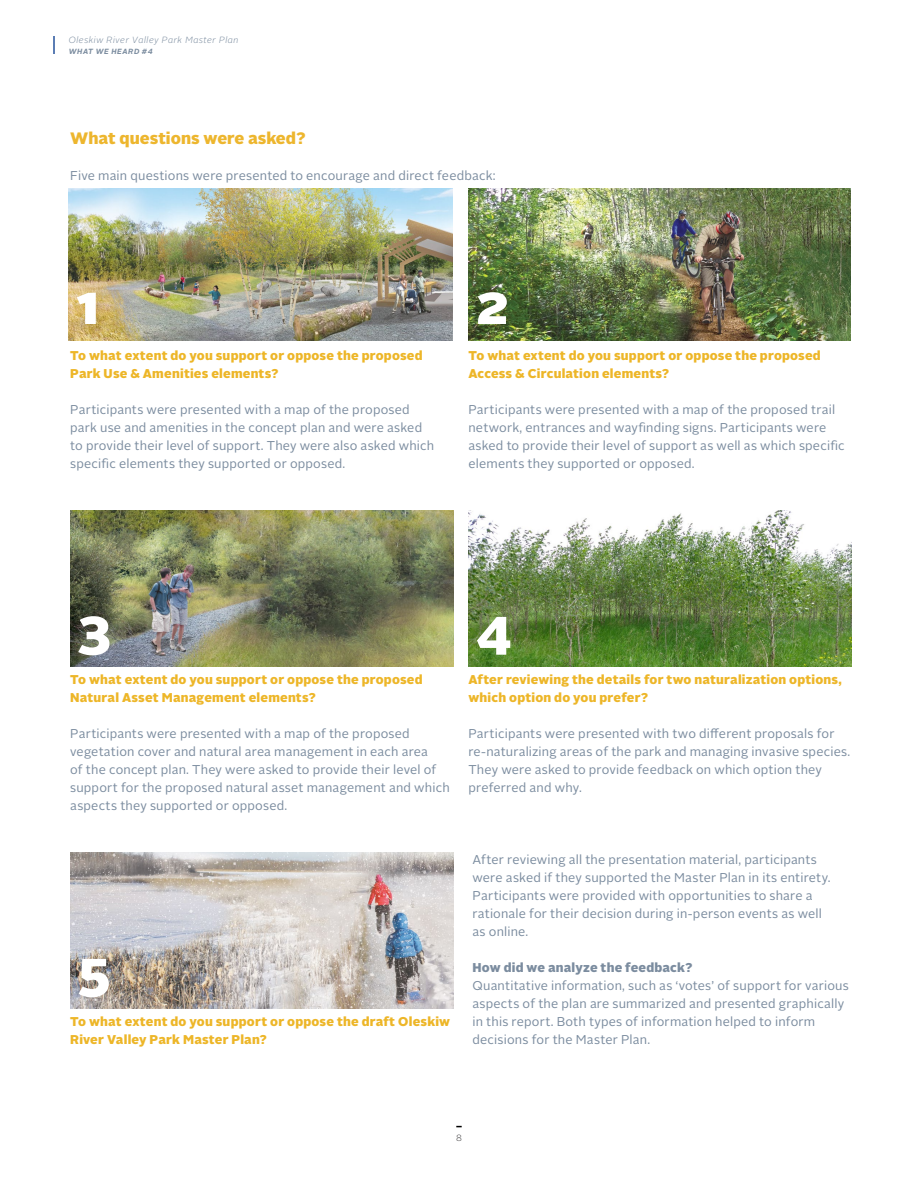
<style>
.page{position:relative;width:918px;height:1188px;background:#fff}
.page>*{position:absolute;margin:0;border:0;box-sizing:border-box;transform-origin:0 0}
.t1{font:900 54px "Alright Sans";color:#fff}
.t2{font:900 16.5px "Alright Sans";color:#edb62e}
.t3{font:12.75px/18px "Alright Sans";letter-spacing:.015em;color:#7b8c9f}
.t4{font:900 12.75px/18px "Alright Sans";letter-spacing:.015em;color:#edb628}
.t5{font:900 12.75px "Alright Sans";letter-spacing:.015em;color:#7b8c9f}
.t6{font:italic 300 9px "Alright Sans";letter-spacing:.05em;color:#7b8c9f}
.t7{font:300 9px "Alright Sans";color:#414042}
.t8{font:italic 700 7.5px "Alright Sans";letter-spacing:.075em;color:#7b8c9f}
</style>
<div class="page">
<svg style="left:53px;top:36px;width:2px;height:18px"></svg>
<img style="left:70px;top:511px;width:383px;height:155px">
<img style="left:70px;top:853px;width:383px;height:155px">
<img style="left:69px;top:188px;width:383px;height:152px">
<img style="left:468px;top:188px;width:382px;height:152px">
<img style="left:468px;top:511px;width:384px;height:155px">
<p class="t6" style="left:69px;top:34px;width:171px">Oleskiw River Valley Park Master Plan</p>
<p class="t8" style="left:69px;top:46px;width:85px">WHAT WE HEARD #4</p>
<p class="t2" style="left:70px;top:126px;width:237px">What questions were asked?</p>
<p class="t3" style="left:70px;top:167px;width:427px">Five main questions were presented to encourage and direct feedback:</p>
<h1 class="t1" style="left:77px;top:266px;width:24px">1</h1>
<p class="t4" style="left:70px;top:347px;width:354px">To what extent do you support or oppose the proposed<br>Park Use &amp; Amenities elements?</p>
<p class="t3" style="left:70px;top:401px;width:366px">Participants were presented with a map of the proposed park use and amenities in the concept plan and were asked to provide their level of support. They were also asked which specific elements they supported or opposed.</p>
<h1 class="t1" style="left:475px;top:266px;width:35px">2</h1>
<p class="t4" style="left:468px;top:347px;width:354px">To what extent do you support or oppose the proposed<br>Access &amp; Circulation elements?</p>
<p class="t3" style="left:468px;top:401px;width:378px">Participants were presented with a map of the proposed trail network, entrances and wayfinding signs. Participants were asked to provide their level of support as well as which specific elements they supported or opposed.</p>
<h1 class="t1" style="left:77px;top:590px;width:35px">3</h1>
<p class="t4" style="left:70px;top:671px;width:354px">To what extent do you support or oppose the proposed<br>Natural Asset Management elements?</p>
<p class="t3" style="left:70px;top:725px;width:381px">Participants were presented with a map of the proposed vegetation cover and natural area management in each area<br>of the concept plan. They were asked to provide their level of support for the proposed natural asset management and which aspects they supported or opposed.</p>
<h1 class="t1" style="left:77px;top:932px;width:35px">5</h1>
<p class="t4" style="left:70px;top:1013px;width:381px">To what extent do you support or oppose the draft Oleskiw<br>River Valley Park Master Plan?</p>
<h1 class="t1" style="left:475px;top:590px;width:38px">4</h1>
<p class="t4" style="left:468px;top:671px;width:375px">After reviewing the details for two naturalization options, which option do you prefer?</p>
<p class="t3" style="left:468px;top:725px;width:383px">Participants were presented with two different proposals for re-naturalizing areas of the park and managing invasive species.<br>They were asked to provide feedback on which option they preferred and why.</p>
<p class="t3" style="left:473px;top:851px;width:360px">After reviewing all the presentation material, participants were asked if they supported the Master Plan in its entirety.<br>Participants were provided with opportunities to share a rationale for their decision during in-person events as well as online.</p>
<p class="t5" style="left:473px;top:958px;width:222px">How did we analyze the feedback?</p>
<p class="t3" style="left:473px;top:977px;width:378px">Quantitative information, such as ‘votes’ of support for various aspects of the plan are summarized and presented graphically in this report. Both types of information helped to inform decisions for the Master Plan.</p>
<p class="t7" style="left:456px;top:1132px;width:7px">8</p>
</div>
